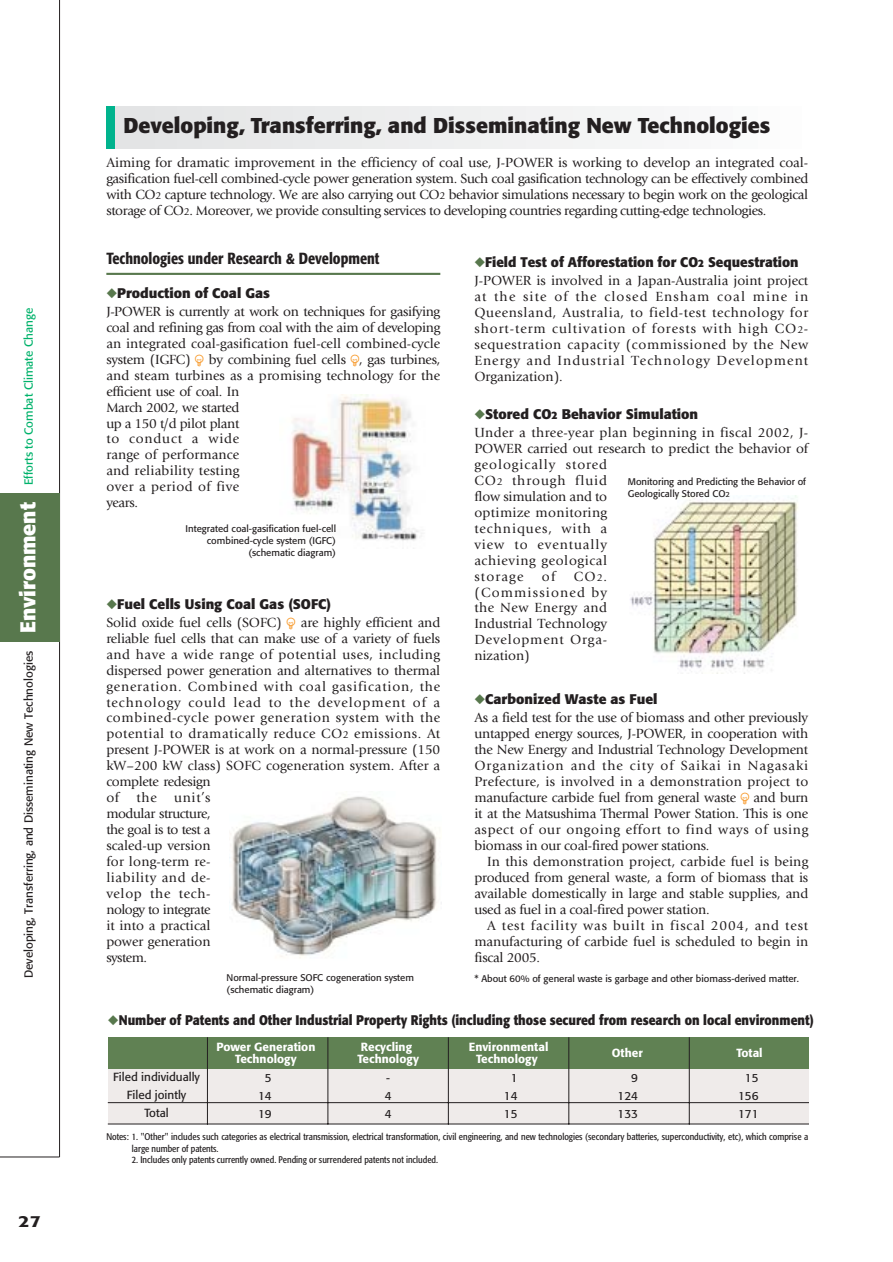
<style>
.page{position:relative;width:893px;height:1262px;background:#fff}
.page>*{position:absolute;margin:0;border:0;box-sizing:border-box;transform-origin:0 0}
.t1{font:700 21.3px "Formata";color:#231f20}
.t2{font:500 condensed 15.9px "Formata";color:#231f20}
.t3{font:500 15.9px "Formata";color:#231f20;scale:1.2 1}
.t4{font:13.8px/15.9px "Giovanni";color:#231f20;text-align:justify}
.t5{font:13.8px/15.9px "Giovanni";letter-spacing:-.025em;color:#231f20}
.t6{font:13.8px/15.9px "Giovanni";letter-spacing:.025em;color:#231f20}
.t7{font:700 13.8px "Formata";color:#231f20}
.t8{font:700 13.8px "Formata";color:#231f20;scale:.88 1}
.t9{font:11.7px/18px "Formata";color:#231f20;text-align:center}
.t10{font:500 11.7px/11.7px "Formata";color:#fff;text-align:center}
.t11{font:11.7px "Formata";color:#00b26b}
.t12{font:condensed 9.6px/11.7px "Formata";color:#231f20}
.t13{font:9.6px/11.7px "Formata";color:#231f20}
.s1{font-weight:700;font-size:21.3px;color:#fff}
.s2{font-size:10.65px}
.s3{color:#58784d}
.s4{font-family:"Denki";font-size:11.7px;color:#f7931d}
.s5{font-size:7.5px}
</style>
<div class="page">
<hr style="left:59px;top:0;width:1px;height:1157px;background:#231f20">
<hr style="left:0;top:1156px;width:60px;height:1px;background:#231f20">
<div style="left:106px;top:106px;width:702px;height:43px;background:linear-gradient(to right,#e2e3e4,#fcfcfd)"></div>
<div style="left:106px;top:106px;width:9px;height:43px;background:#00b38d"></div>
<hr style="left:106px;top:273px;width:334px;height:2px;background:#58784d">
<div style="left:108px;top:1037px;width:700px;height:87px;background:#efebea"></div>
<div style="left:108px;top:1037px;width:700px;height:31px;background:#608153"></div>
<hr style="left:207px;top:1037px;width:1px;height:87px;background:#231f20">
<hr style="left:327px;top:1037px;width:1px;height:87px;background:#231f20">
<hr style="left:448px;top:1037px;width:1px;height:87px;background:#231f20">
<hr style="left:568px;top:1037px;width:1px;height:87px;background:#231f20">
<hr style="left:689px;top:1037px;width:1px;height:87px;background:#231f20">
<hr style="left:108px;top:1102px;width:700px;height:1px;background:#231f20">
<hr style="left:108px;top:1123px;width:700px;height:1px;background:#231f20">
<img style="left:292px;top:395px;width:130px;height:146px">
<img style="left:230px;top:796px;width:207px;height:162px">
<img style="left:630px;top:495px;width:168px;height:179px">
<div style="left:0;top:493px;width:60px;height:149px;background:#58784d"></div>
<p class="t11" style="left:24px;top:485px;width:179px;rotate:-90deg">Efforts to Combat Climate Change</p>
<p class="t9" style="left:21px;top:978px;width:478px;rotate:-90deg">Developing, Transferring, and Disseminating New Technologies <span class="s1">Environment</span></p>
<p class="t3" style="left:19px;top:1214px;width:20px">27</p>
<h1 class="t1" style="left:123px;top:116px;width:648px">Developing, Transferring, and Disseminating New Technologies</h1>
<p class="t4" style="left:106px;top:156px;width:703px">Aiming for dramatic improvement in the efficiency of coal use, J-POWER is working to develop an integrated coal&shy;gasification fuel-cell combined-cycle power generation system. Such coal gasification technology can be effectively combined with CO<span class="s2">2</span> capture technology. We are also carrying out CO<span class="s2">2</span> behavior simulations necessary to begin work on the geological storage of CO<span class="s2">2</span>. Moreover, we provide consulting services to developing countries regarding cutting-edge technologies.</p>
<p class="t2" style="left:106px;top:251px;width:274px">Technologies under Research &amp; Development</p>
<p class="t7" style="left:106px;top:287px;width:165px"><span class="s3">◆</span>Production of Coal Gas</p>
<p class="t5" style="left:106px;top:304px;width:335px">J-POWER is currently at work on techniques for gasifying coal and refining gas from coal with the aim of developing an integrated coal-gasification fuel-cell combined-cycle system (IGFC) <span class="s4">A</span> by combining fuel cells <span class="s4">A</span>, gas turbines, and steam turbines as a promising technology for the efficient use of coal. In<br>March 2002, we started<br>up a 150 t/d pilot plant<br>to conduct a wide<br>range of performance<br>and reliability testing<br>over a period of five<br>years.</p>
<p class="t7" style="left:474px;top:256px;width:326px"><span class="s3">◆</span>Field Test of Afforestation for CO<span class="s2">2</span> Sequestration</p>
<p class="t4" style="left:474px;top:274px;width:335px">J-POWER is involved in a Japan-Australia joint project at the site of the closed Ensham coal mine in Queensland, Australia, to field-test technology for short-term cultivation of forests with high CO<span class="s2">2</span>- sequestration capacity (commissioned by the New Energy and Industrial Technology Development Organization).</p>
<p class="t7" style="left:474px;top:408px;width:225px"><span class="s3">◆</span>Stored CO<span class="s2">2</span> Behavior Simulation</p>
<p class="t6" style="left:474px;top:426px;width:335px">Under a three-year plan beginning in fiscal 2002, J-<br>POWER carried out research to predict the behavior of geologically stored<br>CO<span class="s2">2</span> through fluid<br>flow simulation and to<br>optimize monitoring<br>techniques, with a<br>view to eventually<br>achieving geological<br>storage</p>
<p class="t13" style="left:628px;top:476px;width:180px">Monitoring and Predicting the Behavior of<br>Geologically Stored CO<span class="s5">2</span></p>
<p class="t13" style="left:185px;top:524px;width:152px;text-align:right">Integrated coal-gasification fuel-cell combined-cycle system (IGFC) (schematic diagram)</p>
<p class="t4" style="left:542px;top:569px;width:15px">of</p>
<p class="t4" style="left:474px;top:569px;width:134px;text-indent:99px">CO<span class="s2">2</span>. (Commissioned by the New Energy and Industrial Technology Development Orga&shy;nization)</p>
<p class="t7" style="left:474px;top:693px;width:185px"><span class="s3">◆</span>Carbonized Waste as Fuel</p>
<p class="t4" style="left:474px;top:711px;width:335px">As a field test for the use of biomass and other previously untapped energy sources, J-POWER, in cooperation with the New Energy and Industrial Technology Development Organization and the city of Saikai in Nagasaki Prefecture, is involved in a demonstration project to manufacture carbide fuel from general waste <span class="s4">A</span> and burn it at the Matsushima Thermal Power Station. This is one aspect of our ongoing effort to find ways of using biomass in our coal-fired power stations.</p>
<p class="t4" style="left:474px;top:854px;width:335px;text-indent:13px">In this demonstration project, carbide fuel is being produced from general waste, a form of biomass that is available domestically in large and stable supplies, and used as fuel in a coal-fired power station.</p>
<p class="t4" style="left:474px;top:918px;width:335px;text-indent:13px">A test facility was built in fiscal 2004, and test manufacturing of carbide fuel is scheduled to begin in fiscal 2005.</p>
<p class="t7" style="left:106px;top:597px;width:226px"><span class="s3">◆</span>Fuel Cells Using Coal Gas (SOFC)</p>
<p class="t4" style="left:106px;top:615px;width:335px;text-align:left">Solid oxide fuel cells (SOFC) <span class="s4">A</span> are highly efficient and reliable fuel cells that can make use of a variety of fuels and have a wide range of potential uses, including dispersed power generation and alternatives to thermal generation. Combined with coal gasification, the technology could lead to the development of a combined-cycle power generation system with the potential to dramatically reduce CO<span class="s2">2</span> emissions. At present J-POWER is at work on a normal-pressure (150 kW–200 kW class) SOFC cogeneration system. After a complete redesign<br>of the unit’s<br>modular structure,<br>the goal is to test a<br>scaled-up version<br>for long-term re-<br>liability and de-<br>velop the tech-<br>nology to integrate<br>it into a practical<br>power generation<br>system.</p>
<p class="t13" style="left:226px;top:972px;width:189px">Normal-pressure SOFC cogeneration system (schematic diagram)</p>
<p class="t13" style="left:474px;top:973px;width:326px">* About 60% of general waste is garbage and other biomass-derived matter.</p>
<p class="t8" style="left:108px;top:1014px;width:803px"><span class="s3">◆</span>Number of Patents and Other Industrial Property Rights (including those secured from research on local environment)</p>
<p class="t9" style="left:113px;top:1069px;width:88px">Filed individually<br>Filed jointly<br>Total</p>
<p class="t10" style="left:216px;top:1041px;width:100px">Power Generation<br>Technology</p>
<p class="t10" style="left:357px;top:1041px;width:63px;text-align:left">Recycling<br>Technology</p>
<p class="t10" style="left:468px;top:1041px;width:81px">Environmental<br>Technology</p>
<p class="t10" style="left:612px;top:1048px;width:32px">Other</p>
<p class="t10" style="left:736px;top:1048px;width:28px">Total</p>
<p class="t9" style="left:258px;top:1069px;width:15px">5<br>14<br>19</p>
<p class="t9" style="left:385px;top:1069px;width:8px;text-align:left">-<br>4<br>4</p>
<p class="t9" style="left:504px;top:1069px;width:15px">1<br>14<br>15</p>
<p class="t9" style="left:617px;top:1069px;width:22px;text-align:justify;text-indent:14px">9<br>124<br>133</p>
<p class="t9" style="left:738px;top:1069px;width:22px">15<br>156<br>171</p>
<p class="t12" style="left:132px;top:1131px;width:678px;text-indent:-26px">Notes: 1. "Other" includes such categories as electrical transmission, electrical transformation, civil engineering, and new technologies (secondary batteries, superconductivity, etc), which comprise a large number of patents.</p>
<p class="t12" style="left:132px;top:1154px;width:308px">2. Includes only patents currently owned. Pending or surrendered patents not included.</p>
</div>
